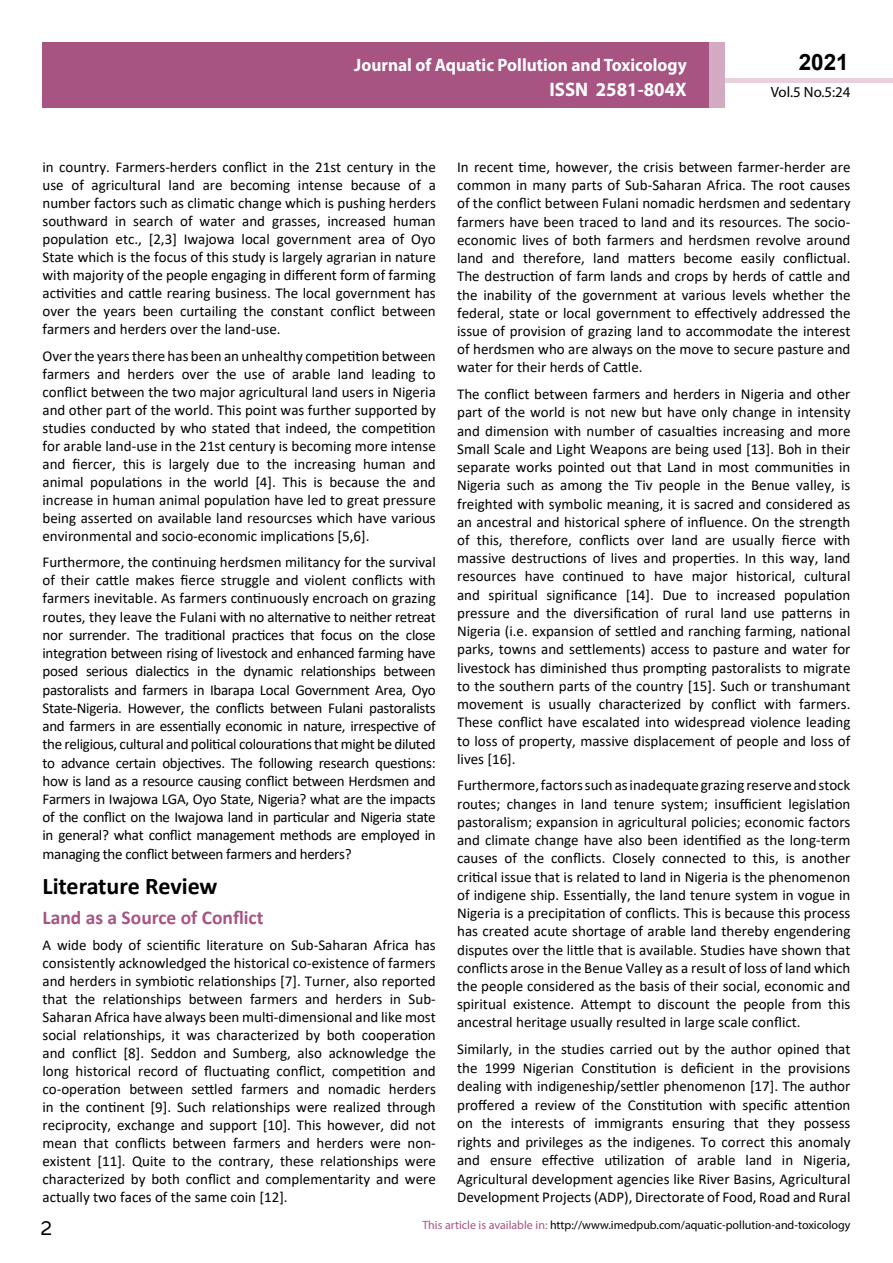
<style>
.page{position:relative;width:893px;height:1263px;background:#fff}
.page>*{position:absolute;margin:0;border:0;box-sizing:border-box;transform-origin:0 0}
.t1{font:25.5px "Tunga";color:#000}
.t2{font:700 24px "Calibri";color:#000}
.t3{font:700 22.5px "Arial";color:#000}
.t4{font:700 19.65px "Myriad Pro";color:#fff;scale:.96 1}
.t5{font:700 19.5px "Calibri";color:#a75483}
.t6{font:700 18px/21.6px "Myriad Pro";color:#fff;text-align:right;scale:.96 1}
.t7{font:15px/18px "Calibri";color:#000;text-align:justify}
.t8{font:14.85px "Myriad Pro";color:#000}
.t9{font:12px "Myriad Pro";color:#000}
.s1{color:#a75483}
</style>
<div class="page">
<hr style="left:725px;top:78px;width:168px;height:4px;background:#e6d1dd">
<div style="left:43px;top:42px;width:666px;height:66px;background:#a75483"></div>
<div style="left:709px;top:42px;width:16px;height:66px;background:#d2aac1"></div>
<p class="t6" style="left:517px;top:53px;width:198px">ARCHIVOS DE MEDICINA<br>ISSN 1698-9465</p>
<h3 class="t3" style="left:799px;top:46px;width:52px">2021</h3>
<p class="t6" style="left:354px;top:54px;width:348px">Journal of Aquatic Pollution and Toxicology</p>
<h3 class="t4" style="left:549px;top:76px;width:144px">ISSN 2581-804X</h3>
<p class="t8" style="left:771px;top:83px;width:81px">Vol.5 No.5:24</p>
<p class="t7" style="left:43px;top:158px;width:395px">in country. Farmers-herders conflict in the 21st century in the use of agricultural land are becoming intense because of a number factors such as climatic change which is pushing herders southward in search of water and grasses, increased human population etc., [2,3] Iwajowa local government area of Oyo State which is the focus of this study is largely agrarian in nature with majority of the people engaging in different form of farming activities and cattle rearing business. The local government has over the years been curtailing the constant conflict between farmers and herders over the land-use.</p>
<p class="t7" style="left:43px;top:347px;width:395px">Over the years there has been an unhealthy competition between farmers and herders over the use of arable land leading to conflict between the two major agricultural land users in Nigeria and other part of the world. This point was further supported by studies conducted by who stated that indeed, the competition for arable land-use in the 21st century is becoming more intense and fiercer, this is largely due to the increasing human and animal populations in the world [4]. This is because the and increase in human animal population have led to great pressure being asserted on available land resourcses which have various environmental and socio-economic implications [5,6].</p>
<p class="t7" style="left:43px;top:553px;width:395px">Furthermore, the continuing herdsmen militancy for the survival of their cattle makes fierce struggle and violent conflicts with farmers inevitable. As farmers continuously encroach on grazing routes, they leave the Fulani with no alternative to neither retreat nor surrender. The traditional practices that focus on the close integration between rising of livestock and enhanced farming have posed serious dialectics in the dynamic relationships between pastoralists and farmers in Ibarapa Local Government Area, Oyo State-Nigeria. However, the conflicts between Fulani pastoralists and farmers in are essentially economic in nature, irrespective of the religious, cultural and political colourations that might be diluted to advance certain objectives. The following research questions: how is land as a resource causing conflict between Herdsmen and Farmers in Iwajowa LGA, Oyo State, Nigeria? what are the impacts of the conflict on the Iwajowa land in particular and Nigeria state in general? what conflict management methods are employed in managing the conflict between farmers and herders?</p>
<h2 class="t2" style="left:43px;top:869px;width:176px">Literature Review</h2>
<h3 class="t5" style="left:43px;top:903px;width:223px">Land as a Source of Conflict</h3>
<p class="t7" style="left:43px;top:936px;width:395px">A wide body of scientific literature on Sub-Saharan Africa has consistently acknowledged the historical co-existence of farmers and herders in symbiotic relationships [7]. Turner, also reported that the relationships between farmers and herders in Sub-Saharan Africa have always been multi-dimensional and like most social relationships, it was characterized by both cooperation and conflict [8]. Seddon and Sumberg, also acknowledge the long historical record of fluctuating conflict, competition and co-operation between settled farmers and nomadic herders in the continent [9]. Such relationships were realized through reciprocity, exchange and support [10]. This however, did not mean that conflicts between farmers and herders were non&shy;existent [11]. Quite to the contrary, these relationships were characterized by both conflict and complementarity and were actually two faces of the same coin [12].</p>
<p class="t7" style="left:457px;top:158px;width:395px">In recent time, however, the crisis between farmer-herder are common in many parts of Sub-Saharan Africa. The root causes of the conflict between Fulani nomadic herdsmen and sedentary farmers have been traced to land and its resources. The socio&shy;economic lives of both farmers and herdsmen revolve around land and therefore, land matters become easily conflictual.<br>The destruction of farm lands and crops by herds of cattle and the inability of the government at various levels whether the federal, state or local government to effectively addressed the issue of provision of grazing land to accommodate the interest of herdsmen who are always on the move to secure pasture and water for their herds of Cattle.</p>
<p class="t7" style="left:457px;top:385px;width:395px">The conflict between farmers and herders in Nigeria and other part of the world is not new but have only change in intensity and dimension with number of casualties increasing and more Small Scale and Light Weapons are being used [13]. Boh in their separate works pointed out that Land in most communities in Nigeria such as among the Tiv people in the Benue valley, is freighted with symbolic meaning, it is sacred and considered as an ancestral and historical sphere of influence. On the strength of this, therefore, conflicts over land are usually fierce with massive destructions of lives and properties. In this way, land resources have continued to have major historical, cultural and spiritual significance [14]. Due to increased population pressure and the diversification of rural land use patterns in Nigeria (i.e. expansion of settled and ranching farming, national parks, towns and settlements) access to pasture and water for livestock has diminished thus prompting pastoralists to migrate to the southern parts of the country [15]. Such or transhumant movement is usually characterized by conflict with farmers.<br>These conflict have escalated into widespread violence leading to loss of property, massive displacement of people and loss of lives [16].</p>
<p class="t7" style="left:457px;top:776px;width:395px">Furthermore, factors such as inadequate grazing reserve and stock routes; changes in land tenure system; insufficient legislation pastoralism; expansion in agricultural policies; economic factors and climate change have also been identified as the long-term causes of the conflicts. Closely connected to this, is another critical issue that is related to land in Nigeria is the phenomenon of indigene ship. Essentially, the land tenure system in vogue in Nigeria is a precipitation of conflicts. This is because this process has created acute shortage of arable land thereby engendering disputes over the little that is available. Studies have shown that conflicts arose in the Benue Valley as a result of loss of land which the people considered as the basis of their social, economic and spiritual existence. Attempt to discount the people from this ancestral heritage usually resulted in large scale conflict.</p>
<p class="t7" style="left:457px;top:1040px;width:395px;line-height:18.5px">Similarly, in the studies carried out by the author opined that the 1999 Nigerian Constitution is deficient in the provisions dealing with indigeneship/settler phenomenon [17]. The author proffered a review of the Constitution with specific attention on the interests of immigrants ensuring that they possess rights and privileges as the indigenes. To correct this anomaly and ensure effective utilization of arable land in Nigeria, Agricultural development agencies like River Basins, Agricultural Development Projects (ADP), Directorate of Food, Road and Rural</p>
<h1 class="t1" style="left:41px;top:1211px;width:13px">2</h1>
<p class="t9" style="left:422px;top:1218px;width:430px"><span class="s1">This article is available in:</span> http://www.imedpub.com/aquatic-pollution-and-toxicology</p>
</div>
